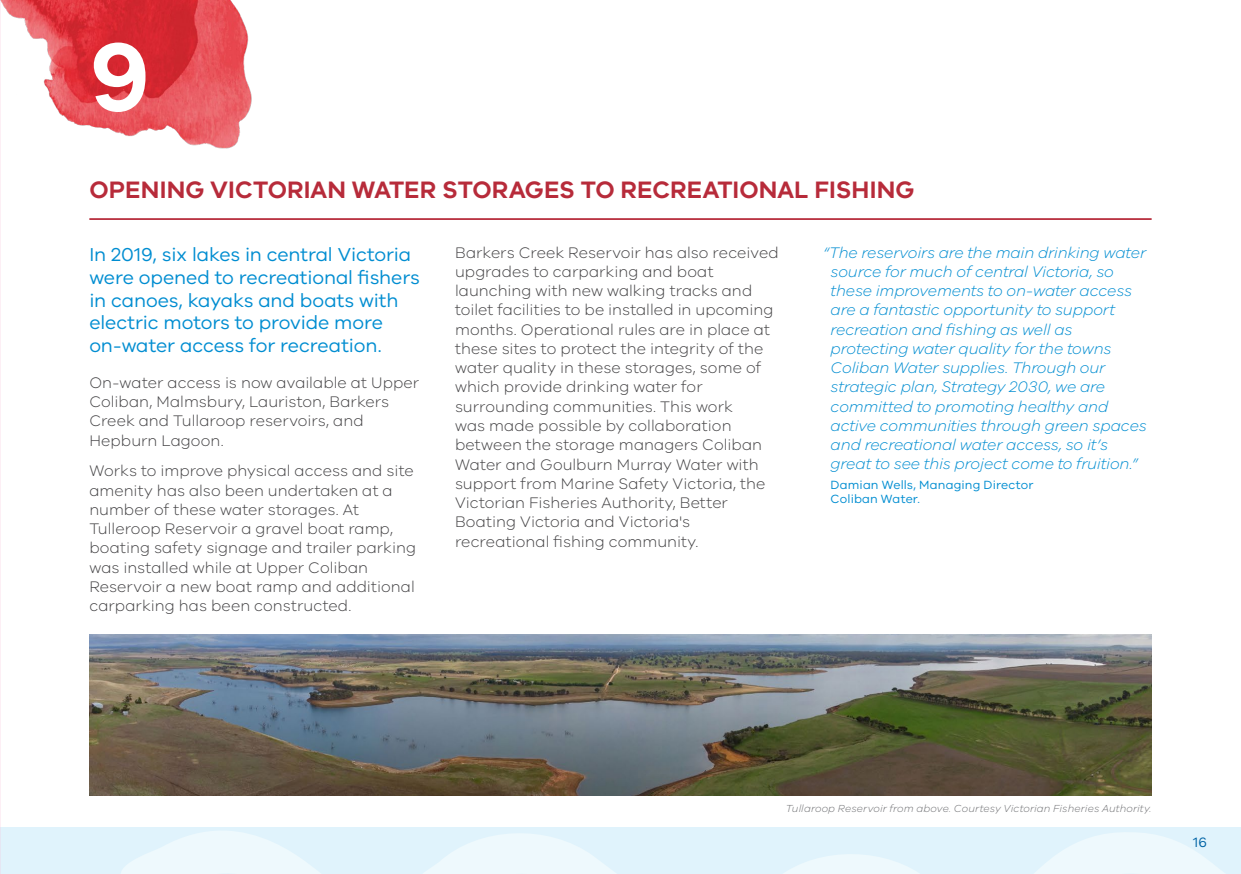
<style>
.page{position:relative;width:1241px;height:874px;background:#fff}
.page>*{position:absolute;margin:0;border:0;box-sizing:border-box;transform-origin:0 0}
.t1{font:600 99.23px "VIC";color:#fff}
.t2{font:600 24.5px "VIC";letter-spacing:.005em;color:#b72b3a}
.t3{font:19.25px/22.8px "VIC";letter-spacing:-.005em;color:#008dd1}
.t4{font:300 15.75px/19.2px "VIC";letter-spacing:.005em;color:#414042}
.t5{font:italic 300 15.75px/19.2px "VIC";letter-spacing:-.01em;color:#008dd1}
.t6{font:14px "VIC";color:#0063a5}
.t7{font:12.25px/14px "VIC";letter-spacing:.005em;color:#008dd1}
.t8{font:italic 300 10.5px "VIC";letter-spacing:.01em;color:#6d6e71}
</style>
<div class="page">
<img style="left:89px;top:634px;width:1062px;height:161px">
<div style="left:0;top:826px;width:1240px;height:47px;background:#e0f3fc"></div>
<svg style="left:103px;top:826px;width:1137px;height:47px"></svg>
<img style="left:1px;top:0;width:251px;height:149px">
<hr style="left:89px;top:218px;width:1062px;height:2px;background:#b72b3a">
<img style="left:0;top:0;width:1px;height:873px">
<h1 class="t1" style="left:89px;top:17px;width:62px">9</h1>
<h2 class="t2" style="left:89px;top:175px;width:826px">OPENING VICTORIAN WATER STORAGES TO RECREATIONAL FISHING</h2>
<p class="t3" style="left:89px;top:242px;width:332px">In 2019, six lakes in central Victoria were opened to recreational fishers in canoes, kayaks and boats with electric motors to provide more on-water access for recreation.</p>
<p class="t4" style="left:89px;top:372px;width:331px">On-water access is now available at Upper Coliban, Malmsbury, Lauriston, Barkers Creek and Tullaroop reservoirs, and Hepburn Lagoon.</p>
<p class="t4" style="left:89px;top:460px;width:328px">Works to improve physical access and site amenity has also been undertaken at a number of these water storages. At Tulleroop Reservoir a gravel boat ramp, boating safety signage and trailer parking was installed while at Upper Coliban Reservoir a new boat ramp and additional carparking has been constructed.</p>
<p class="t4" style="left:455px;top:242px;width:325px">Barkers Creek Reservoir has also received upgrades to carparking and boat launching with new walking tracks and toilet facilities to be installed in upcoming months. Operational rules are in place at these sites to protect the integrity of the water quality in these storages, some of which provide drinking water for surrounding communities. This work<br>was made possible by collaboration between the storage managers Coliban Water and Goulburn Murray Water with support from Marine Safety Victoria, the Victorian Fisheries Authority, Better Boating Victoria and Victoria's recreational fishing community.</p>
<p class="t5" style="left:830px;top:242px;width:318px;text-indent:-7px">“The reservoirs are the main drinking water source for much of central Victoria, so these improvements to on-water access are a fantastic opportunity to support recreation and fishing as well as protecting water quality for the towns Coliban Water supplies. Through our strategic plan, Strategy 2030, we are committed to promoting healthy and active communities through green spaces and recreational water access, so it’s great to see this project come to fruition.”</p>
<p class="t7" style="left:830px;top:477px;width:204px">Damian Wells, Managing Director<br>Coliban Water.</p>
<p class="t8" style="left:785px;top:801px;width:367px">Tullaroop Reservoir from above. Courtesy Victorian Fisheries Authority.</p>
<p class="t6" style="left:1192px;top:833px;width:15px">16</p>
</div>
